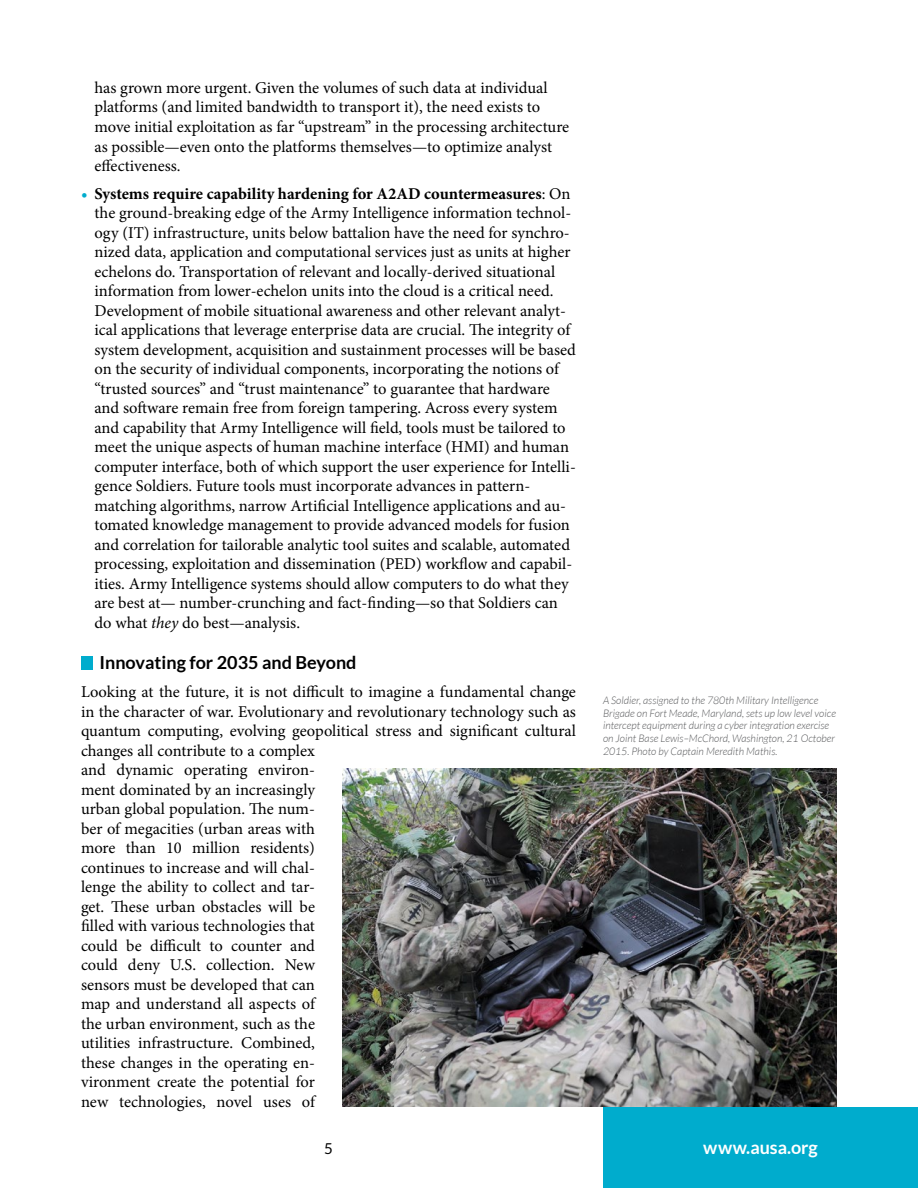
<style>
.page{position:relative;width:918px;height:1188px;background:#fff}
.page>*{position:absolute;margin:0;border:0;box-sizing:border-box;transform-origin:0 0}
.t1{font:700 18px "Lato";color:#000}
.t2{font:700 18px "Lato";letter-spacing:-.005em;color:#fff}
.t3{font:16.5px/19.5px "Minion Pro";color:#000}
.t4{font:15px "Lato";color:#000}
.t5{font:italic 300 10.5px/12.6px "Lato";color:#58595b}
.s1{font-weight:700;color:#00accd}
.s2{font-weight:700}
.s3{font-style:italic}
</style>
<div class="page">
<div style="left:603px;top:1107px;width:315px;height:81px;background:#00accd"></div>
<div style="left:81px;top:656px;width:12px;height:13px;background:#00accd"></div>
<img style="left:342px;top:768px;width:495px;height:339px">
<p class="t3" style="left:94px;top:78px;width:476px">has grown more urgent. Given the volumes of such data at individual platforms (and limited bandwidth to transport it), the need exists to move initial exploitation as far “upstream” in the processing architecture as possible—even onto the platforms themselves—to optimize analyst effectiveness.</p>
<p class="t3" style="left:94px;top:184px;width:483px;text-indent:-13px"><span class="s1">•</span> <span class="s2">Systems require capability hardening for A2AD countermeasures</span>: On the ground-breaking edge of the Army Intelligence information technol&shy;ogy (IT) infrastructure, units below battalion have the need for synchro&shy;nized data, application and computational services just as units at higher echelons do. Transportation of relevant and locally-derived situational information from lower-echelon units into the cloud is a critical need.<br>Development of mobile situational awareness and other relevant analyt&shy;ical applications that leverage enterprise data are crucial. The integrity of system development, acquisition and sustainment processes will be based on the security of individual components, incorporating the notions of “trusted sources” and “trust maintenance” to guarantee that hardware and software remain free from foreign tampering. Across every system and capability that Army Intelligence will field, tools must be tailored to meet the unique aspects of human machine interface (HMI) and human computer interface, both of which support the user experience for Intelli&shy;gence Soldiers. Future tools must incorporate advances in pattern&shy;matching algorithms, narrow Artificial Intelligence applications and au&shy;tomated knowledge management to provide advanced models for fusion and correlation for tailorable analytic tool suites and scalable, automated processing, exploitation and dissemination (PED) workflow and capabil&shy;ities. Army Intelligence systems should allow computers to do what they are best at— number-crunching and fact-finding—so that Soldiers can do what <span class="s3">they</span> do best—analysis.</p>
<p class="t1" style="left:100px;top:652px;width:259px">Innovating for 2035 and Beyond</p>
<p class="t3" style="left:81px;top:682px;width:497px">Looking at the future, it is not difficult to imagine a fundamental change in the character of war. Evolutionary and revolutionary technology such as quantum computing, evolving geopolitical stress and significant cultural changes all contribute to a complex<br>and dynamic operating environ-<br>ment dominated by an increasingly<br>urban global population. The num-<br>ber of megacities (urban areas with<br>more than 10 million residents)<br>continues to increase and will chal-<br>lenge the ability to collect and tar-<br>get. These urban obstacles will be<br>filled with various technologies that<br>could be difficult to counter and<br>could deny U.S. collection. New<br>sensors must be developed that can<br>map and understand all aspects of<br>the urban environment, such as the<br>utilities infrastructure. Combined,<br>these changes in the operating en-<br>vironment create the potential for<br>new technologies, novel uses of</p>
<p class="t5" style="left:603px;top:694px;width:235px">A Soldier, assigned to the 780th Military Intelligence Brigade on Fort Meade, Maryland, sets up low level voice intercept equipment during a cyber integration exercise on Joint Base Lewis–McChord, Washington, 21 October 2015. Photo by Captain Meredith Mathis.</p>
<p class="t4" style="left:324px;top:1140px;width:10px">5</p>
<p class="t2" style="left:703px;top:1137px;width:116px">www.ausa.org</p>
</div>
